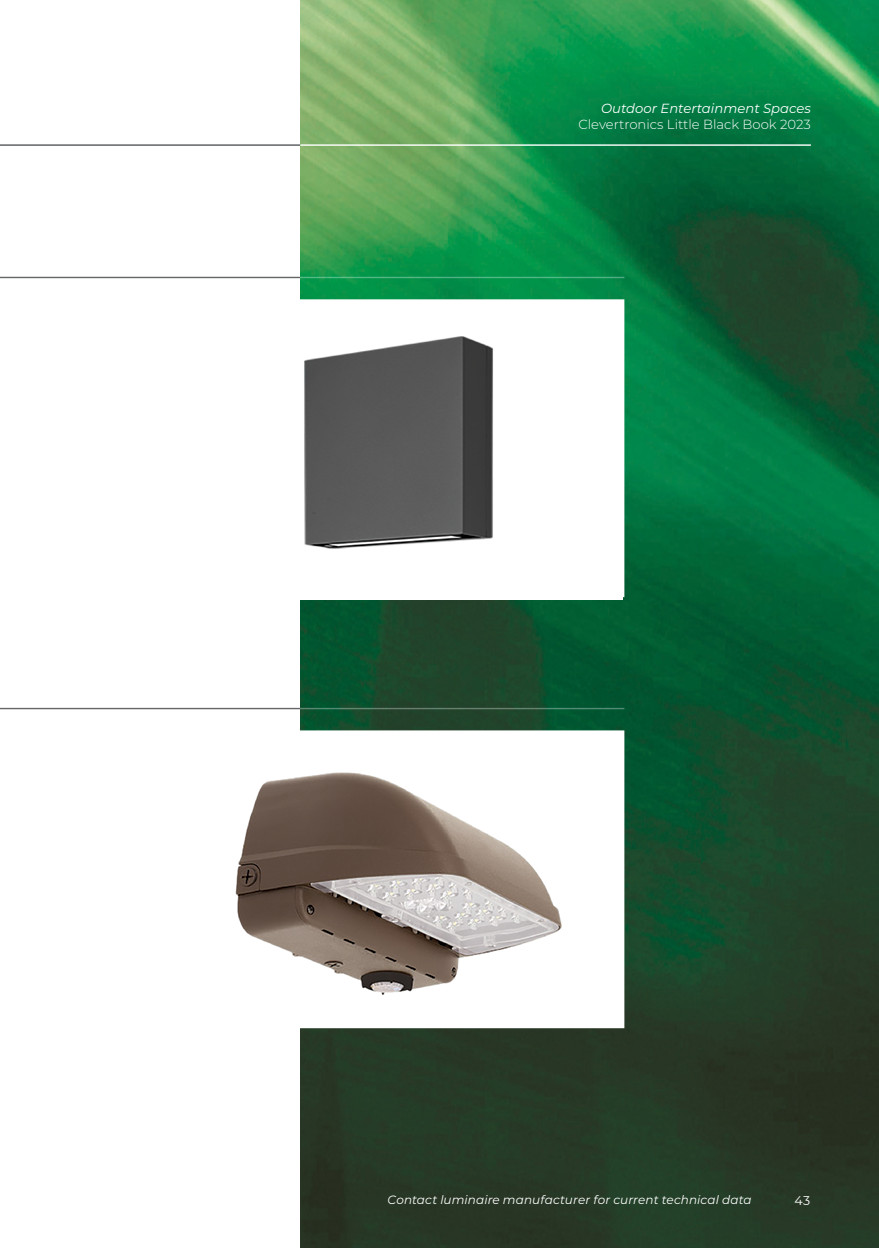
<style>
.page{position:relative;width:879px;height:1248px;background:#fff}
.page>*{position:absolute;margin:0;border:0;box-sizing:border-box;transform-origin:0 0}
.t1{font:300 13.2px "Montserrat";color:#fff}
.t2{font:italic 13.2px "Montserrat";color:#fff}
.t3{font:12.6px "Montserrat";color:#fff}
.t4{font:italic 12px "Montserrat";letter-spacing:.005em;color:#fff}
</style>
<div class="page">
<img style="left:301px;top:0;width:578px;height:1247px">
<hr style="left:0;top:277px;width:624px;height:1px;background:#58595b">
<hr style="left:0;top:707px;width:624px;height:2px;background:#58595b">
<div style="left:174px;top:305px;width:448px;height:294px;background:#fff"></div>
<img style="left:304px;top:336px;width:189px;height:213px">
<div style="left:174px;top:731px;width:448px;height:295px;background:#fff"></div>
<img style="left:235px;top:772px;width:327px;height:223px">
<hr style="left:0;top:144px;width:300px;height:2px;background:#58595b">
<hr style="left:300px;top:144px;width:511px;height:2px;background:#fff">
<p class="t2" style="left:601px;top:99px;width:211px">Outdoor Entertainment Spaces</p>
<p class="t1" style="left:578px;top:115px;width:234px">Clevertronics Little Black Book 2023</p>
<p class="t4" style="left:388px;top:1191px;width:365px">Contact luminaire manufacturer for current technical data</p>
<p class="t3" style="left:794px;top:1191px;width:17px">43</p>
</div>
